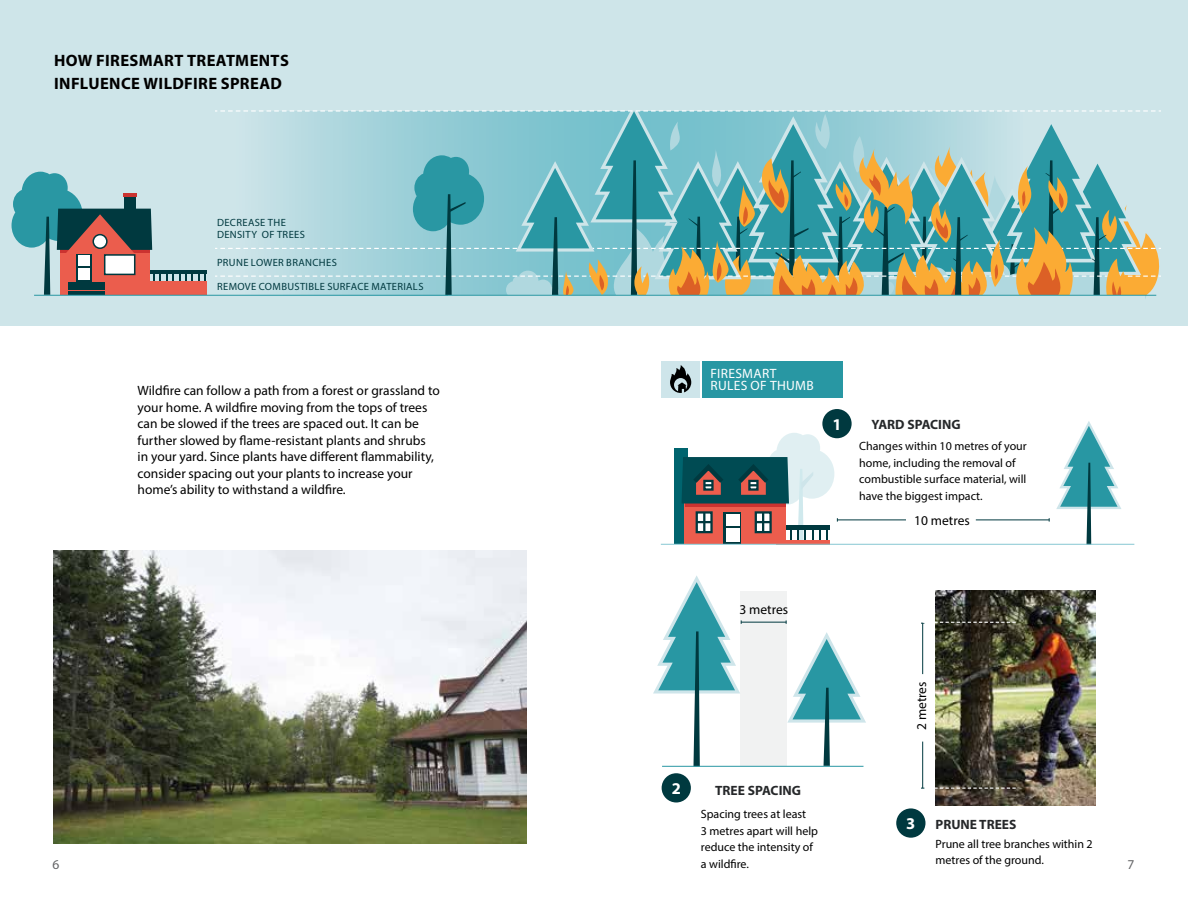
<style>
.page{position:relative;width:1188px;height:918px;background:#fff}
.page>*{position:absolute;margin:0;border:0;box-sizing:border-box;transform-origin:0 0}
.t1{font:700 16.5px/22.5px "Myriad Pro";letter-spacing:.025em;color:#000}
.t2{font:700 16.5px "Myriad Pro";color:#fff}
.t3{font:13.5px/16.5px "Myriad Pro";color:#000}
.t4{font:700 13.5px "Myriad Pro";color:#26282a}
.t5{font:13.5px/12px "Myriad Pro";letter-spacing:.025em;color:#fff}
.t6{font:13.5px "Myriad Pro";color:#636466}
.t7{font:12px/16.5px "Myriad Pro";color:#000}
.t8{font:10.5px/12px "Myriad Pro";letter-spacing:.035em;color:#00393f}
</style>
<div class="page">
<svg style="left:1056px;top:421px;width:65px;height:123px"></svg>
<div style="left:0;top:0;width:1188px;height:325px;background:#cee5e9"></div>
<hr style="left:150px;top:270px;width:57px;height:3px;background:#00393f">
<div style="left:60px;top:282px;width:147px;height:13px;background:#eb5d4d"></div>
<svg style="left:12px;top:172px;width:194px;height:123px"></svg>
<div style="left:93px;top:235px;width:14px;height:13px;background:#fff;border-radius:50%"></div>
<div style="left:92px;top:234px;width:16px;height:15px;border:2px solid #00393f;border-radius:50%"></div>
<div style="left:105px;top:255px;width:30px;height:19px;background:#fff"></div>
<div style="left:104px;top:254px;width:31px;height:21px;border:2px solid #00393f"></div>
<div style="left:124px;top:194px;width:12px;height:17px;background:#00393f"></div>
<hr style="left:123px;top:193px;width:14px;height:3px;background:#cb3330">
<hr style="left:34px;top:295px;width:1122px;height:1px;background:#2997a3">
<svg style="left:215px;top:110px;width:946px;height:189px"></svg>
<div style="left:740px;top:592px;width:47px;height:174px;background:#f1f2f2"></div>
<img style="left:54px;top:551px;width:472px;height:293px">
<img style="left:936px;top:590px;width:160px;height:215px">
<svg style="left:787px;top:632px;width:79px;height:134px"></svg>
<hr style="left:662px;top:766px;width:201px;height:1px;background:#2897a3">
<div style="left:702px;top:361px;width:141px;height:37px;background:#2897a3"></div>
<div style="left:662px;top:361px;width:38px;height:37px;background:#cee5ea"></div>
<svg style="left:670px;top:365px;width:21px;height:28px"></svg>
<div style="left:675px;top:449px;width:13px;height:95px;background:#00646e"></div>
<svg style="left:685px;top:543px;width:92px;height:1px"></svg>
<hr style="left:777px;top:540px;width:53px;height:4px;background:#d4756b">
<hr style="left:837px;top:520px;width:69px;height:1px;background:#00393f">
<svg style="left:682px;top:433px;width:156px;height:110px"></svg>
<hr style="left:922px;top:623px;width:1px;height:51px;background:#00393f">
<hr style="left:976px;top:520px;width:73px;height:1px;background:#00393f">
<svg style="left:921px;top:622px;width:95px;height:2px"></svg>
<div style="left:822px;top:409px;width:30px;height:29px;background:#00393f;border-radius:50%"></div>
<div style="left:662px;top:773px;width:29px;height:30px;background:#00393f;border-radius:50%"></div>
<div style="left:896px;top:808px;width:30px;height:30px;background:#00393f;border-radius:50%"></div>
<hr style="left:741px;top:622px;width:45px;height:1px;background:#00393f">
<svg style="left:653px;top:575px;width:89px;height:191px"></svg>
<hr style="left:922px;top:742px;width:1px;height:46px;background:#00393f">
<svg style="left:921px;top:788px;width:95px;height:1px"></svg>
<hr style="left:661px;top:544px;width:473px;height:1px;background:#86c7d2">
<p class="t1" style="left:54px;top:51px;width:236px">HOW FIRESMART TREATMENTS<br>INFLUENCE WILDFIRE SPREAD</p>
<p class="t8" style="left:217px;top:218px;width:89px">DECREASE THE<br>DENSITY OF TREES</p>
<p class="t8" style="left:217px;top:257px;width:121px">PRUNE LOWER BRANCHES</p>
<p class="t8" style="left:217px;top:282px;width:208px">REMOVE COMBUSTIBLE SURFACE MATERIALS</p>
<p class="t3" style="left:138px;top:384px;width:304px">Wildfire can follow a path from a forest or grassland to your home. A wildfire moving from the tops of trees can be slowed if the trees are spaced out. It can be further slowed by flame-resistant plants and shrubs in your yard. Since plants have different flammability, consider spacing out your plants to increase your home’s ability to withstand a wildfire.</p>
<p class="t5" style="left:711px;top:369px;width:105px">FIRESMART<br>RULES OF THUMB</p>
<p class="t2" style="left:832px;top:418px;width:11px">1</p>
<p class="t4" style="left:872px;top:419px;width:91px">YARD SPACING</p>
<p class="t7" style="left:859px;top:439px;width:169px">Changes within 10 metres of your home, including the removal of combustible surface material, will have the biggest impact.</p>
<p class="t3" style="left:914px;top:513px;width:57px">10 metres</p>
<p class="t3" style="left:740px;top:603px;width:50px">3 metres</p>
<p class="t2" style="left:672px;top:782px;width:11px">2</p>
<p class="t4" style="left:715px;top:785px;width:87px">TREE SPACING</p>
<p class="t3" style="left:914px;top:730px;width:50px;rotate:-90deg">2 metres</p>
<p class="t7" style="left:701px;top:807px;width:119px">Spacing trees at least<br>3 metres apart will help reduce the intensity of a wildfire.</p>
<p class="t2" style="left:906px;top:817px;width:11px">3</p>
<p class="t4" style="left:936px;top:819px;width:82px">PRUNE TREES</p>
<p class="t7" style="left:936px;top:837px;width:159px">Prune all tree branches within 2 metres of the ground.</p>
<p class="t6" style="left:52px;top:859px;width:8px">6</p>
<p class="t6" style="left:1127px;top:859px;width:8px">7</p>
</div>
